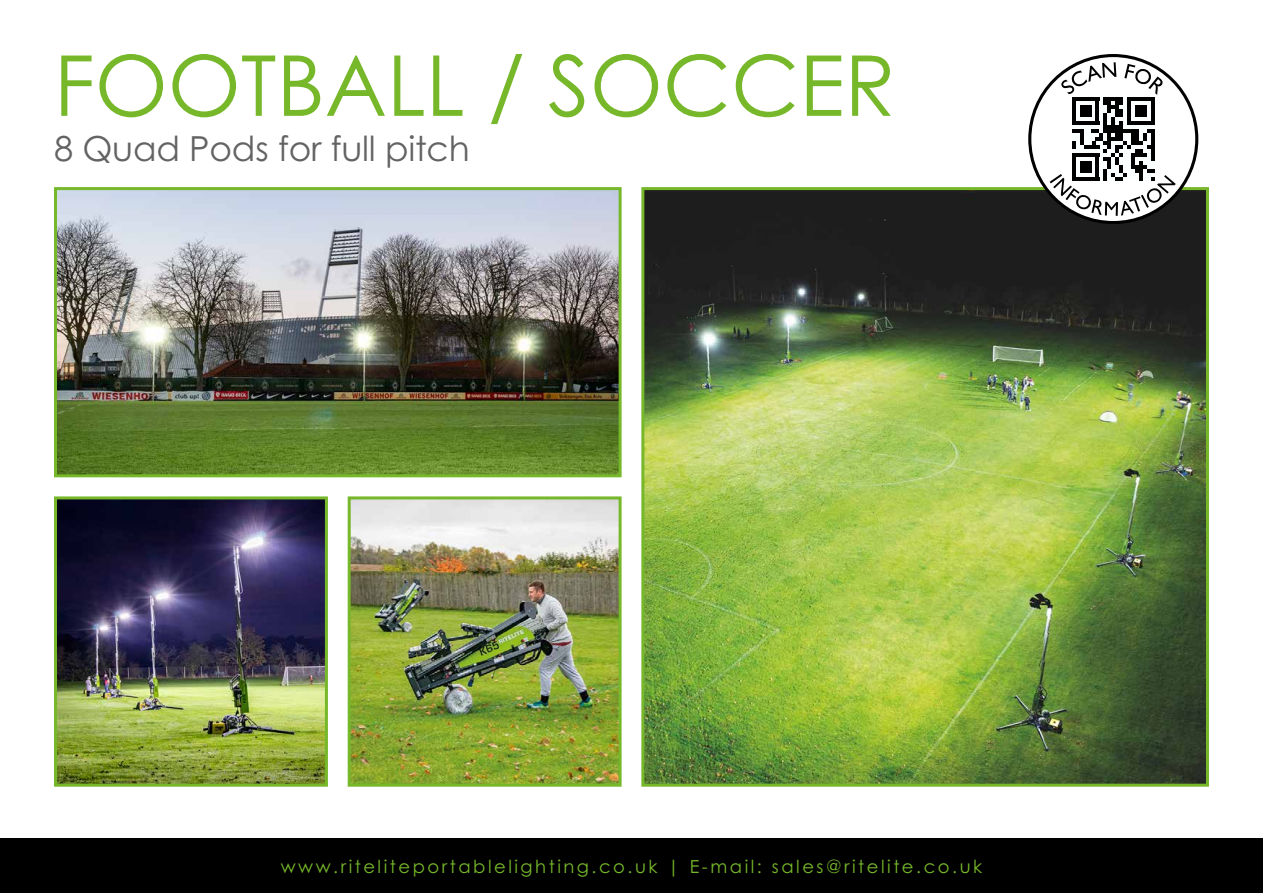
<style>
.page{position:relative;width:1263px;height:893px;background:#fff}
.page>*{position:absolute;margin:0;border:0;box-sizing:border-box;transform-origin:0 0}
.t1{font:84px "Century Gothic Pro";color:#76b82a}
.t2{font:34.5px "Century Gothic Pro";letter-spacing:-.005em;color:#646363}
.t3{font:18px "Century Gothic Pro";letter-spacing:.14em;color:#76b82a}
</style>
<div class="page">
<div style="left:0;top:838px;width:1263px;height:55px;background:#000"></div>
<img style="left:645px;top:191px;width:560px;height:592px">
<div style="left:641px;top:187px;width:568px;height:600px;border:3px solid #76b82a"></div>
<img style="left:352px;top:500px;width:266px;height:283px">
<div style="left:348px;top:496px;width:274px;height:291px;border:3px solid #76b82a"></div>
<img style="left:58px;top:500px;width:266px;height:283px">
<div style="left:54px;top:496px;width:274px;height:291px;border:3px solid #76b82a"></div>
<img style="left:58px;top:191px;width:560px;height:282px">
<div style="left:54px;top:187px;width:568px;height:290px;border:3px solid #76b82a"></div>
<svg style="left:1028px;top:54px;width:170px;height:170px"></svg>
<h1 class="t1" style="left:54px;top:34px;width:843px">FOOTBALL / SOCCER</h1>
<h2 class="t2" style="left:54px;top:127px;width:417px">8 Quad Pods for full pitch</h2>
<p class="t3" style="left:281px;top:855px;width:703px">www.riteliteportablelighting.co.uk | E-mail: sales@ritelite.co.uk</p>
</div>
